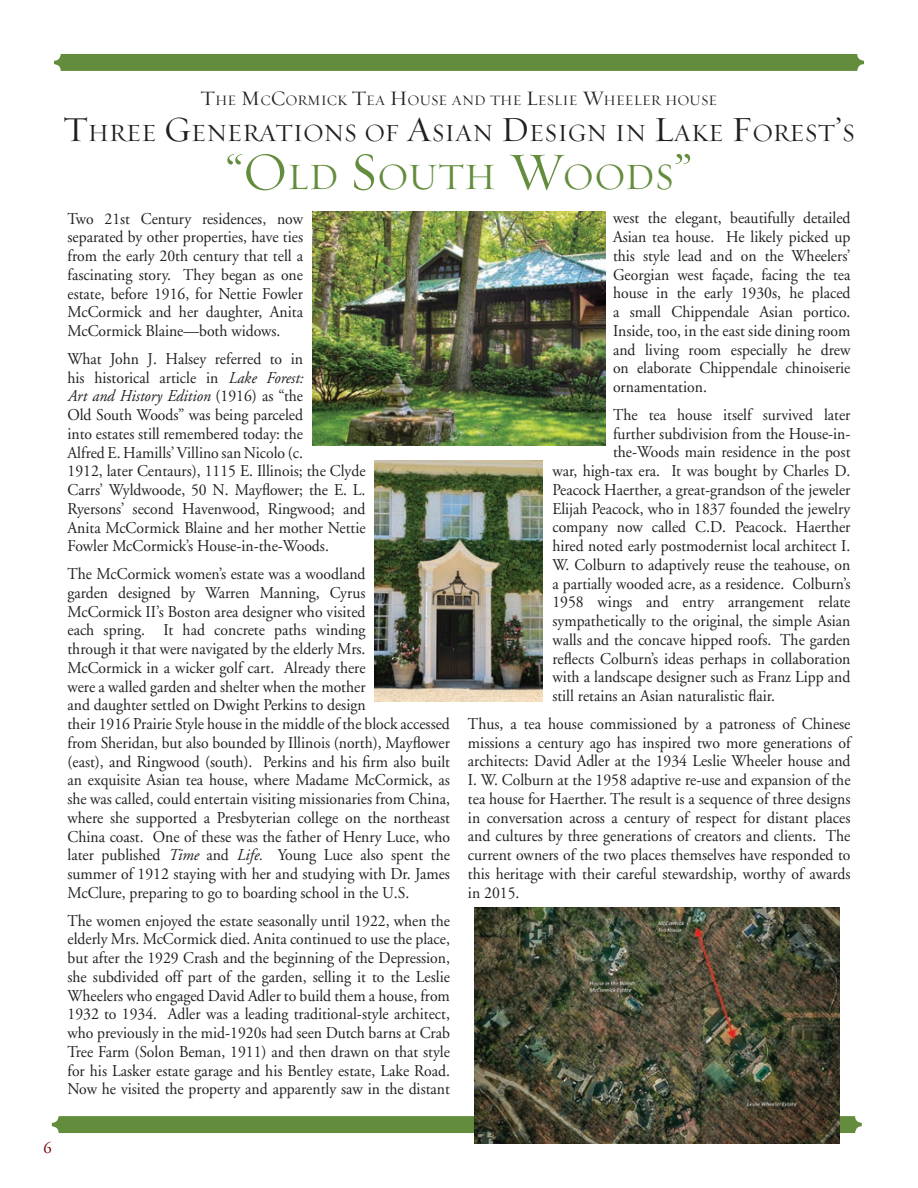
<style>
.page{position:relative;width:918px;height:1188px;background:#fff}
.page>*{position:absolute;margin:0;border:0;box-sizing:border-box;transform-origin:0 0}
.t1{font:37.8px "Requiem Display HTF Roman";color:#638d3d}
.t2{font:25.2px "Requiem Display HTF Roman";color:#231f20}
.t3{font:16.5px/18.8px "Adobe Garamond";color:#231f20;text-align:justify;scale:.95 1}
.t4{font:16.5px "Adobe Garamond";color:#761113}
.t5{font:14.7px "Requiem Display HTF Roman";color:#231f20}
.s1{font-size:21px}
.s2{font-size:36px}
.s3{font-size:54px}
.s4{font-style:italic}
</style>
<div class="page">
<img style="left:312px;top:212px;width:294px;height:234px">
<div style="left:54px;top:54px;width:810px;height:17px;background:#638d3d;border-radius:7px"></div>
<div style="left:52px;top:1116px;width:810px;height:17px;background:#638d3d;border-radius:7px"></div>
<img style="left:474px;top:908px;width:366px;height:235px">
<img style="left:374px;top:461px;width:169px;height:241px">
<p class="t5" style="left:201px;top:92px;width:518px"><span class="s1">T</span>HE <span class="s1">M</span>C<span class="s1">C</span>ORMICK <span class="s1">T</span>EA <span class="s1">H</span>OUSE AND THE <span class="s1">L</span>ESLIE <span class="s1">W</span>HEELER HOUSE</p>
<h2 class="t2" style="left:63px;top:118px;width:793px"><span class="s2">T</span>HREE <span class="s2">G</span>ENERATIONS OF <span class="s2">A</span>SIAN <span class="s2">D</span>ESIGN IN <span class="s2">L</span>AKE <span class="s2">F</span>OREST<span class="s2">’</span>S</h2>
<h1 class="t1" style="left:226px;top:155px;width:468px"><span class="s3">“O</span> LD <span class="s3">S</span> OUTH <span class="s3">W</span>OODS<span class="s3">”</span></h1>
<p class="t3" style="left:68px;top:210px;width:249px">Two 21st Century residences, now separated by other properties, have ties from the early 20th century that tell a fascinating story. They began as one estate, before 1916, for Nettie Fowler McCormick and her daughter, Anita McCormick Blaine—both widows.</p>
<p class="t3" style="left:68px;top:350px;width:315px;text-align:left">What John J. Halsey referred to in<br>his historical article in <span class="s4">Lake Forest:<br>Art and History Edition</span> (1916) as “the<br>Old South Woods” was being parceled<br>into estates still remembered today: the<br>Alfred E. Hamills’ Villino san Nicolo (c.<br>1912, later Centaurs), 1115 E. Illinois; the Clyde Carrs’ Wyldwoode, 50 N. Mayflower; the E. L.<br>Ryersons’ second Havenwood, Ringwood; and Anita McCormick Blaine and her mother Nettie Fowler McCormick’s House-in-the-Woods.</p>
<p class="t3" style="left:68px;top:565px;width:404px;text-align:left">The McCormick women’s estate was a woodland<br>garden designed by Warren Manning, Cyrus<br>McCormick II’s Boston area designer who visited<br>each spring. It had concrete paths winding<br>through it that were navigated by the elderly Mrs.<br>McCormick in a wicker golf cart. Already there<br>were a walled garden and shelter when the mother<br>and daughter settled on Dwight Perkins to design<br>their 1916 Prairie Style house in the middle of the block accessed from Sheridan, but also bounded by Illinois (north), Mayflower (east), and Ringwood (south). Perkins and his firm also built an exquisite Asian tea house, where Madame McCormick, as she was called, could entertain visiting missionaries from China, where she supported a Presbyterian college on the northeast China coast. One of these was the father of Henry Luce, who later published <span class="s4">Time</span> and <span class="s4">Life.</span> Young Luce also spent the summer of 1912 staying with her and studying with Dr. James McClure, preparing to go to boarding school in the U.S.</p>
<p class="t3" style="left:68px;top:911px;width:404px">The women enjoyed the estate seasonally until 1922, when the elderly Mrs. McCormick died. Anita continued to use the place, but after the 1929 Crash and the beginning of the Depression, she subdivided off part of the garden, selling it to the Leslie Wheelers who engaged David Adler to build them a house, from 1932 to 1934. Adler was a leading traditional-style architect, who previously in the mid-1920s had seen Dutch barns at Crab Tree Farm (Solon Beman, 1911) and then drawn on that style for his Lasker estate garage and his Bentley estate, Lake Road.<br>Now he visited the property and apparently saw in the distant</p>
<p class="t3" style="left:613px;top:209px;width:252px">west the elegant, beautifully detailed Asian tea house. He likely picked up this style lead and on the Wheelers’ Georgian west façade, facing the tea house in the early 1930s, he placed a small Chippendale Asian portico.<br>Inside, too, in the east side dining room and living room especially he drew on elaborate Chippendale chinoiserie ornamentation.</p>
<p class="t3" style="left:613px;top:406px;width:251px">The tea house itself survived later</p>
<p class="t3" style="left:613px;top:425px;width:251px">further subdivision from the House-in-</p>
<p class="t3" style="left:613px;top:443px;width:251px">the-Woods main residence in the post</p>
<p class="t3" style="left:552px;top:462px;width:315px">war, high-tax era. It was bought by Charles D.</p>
<p class="t3" style="left:552px;top:481px;width:315px">Peacock Haerther, a great-grandson of the jeweler</p>
<p class="t3" style="left:552px;top:499px;width:315px">Elijah Peacock, who in 1837 founded the jewelry</p>
<p class="t3" style="left:552px;top:518px;width:315px">company now called C.D. Peacock. Haerther</p>
<p class="t3" style="left:552px;top:537px;width:315px">hired noted early postmodernist local architect I.</p>
<p class="t3" style="left:552px;top:556px;width:315px">W. Colburn to adaptively reuse the teahouse, on</p>
<p class="t3" style="left:552px;top:574px;width:315px">a partially wooded acre, as a residence. Colburn’s</p>
<p class="t3" style="left:552px;top:593px;width:315px">1958 wings and entry arrangement relate</p>
<p class="t3" style="left:552px;top:612px;width:315px">sympathetically to the original, the simple Asian</p>
<p class="t3" style="left:552px;top:631px;width:315px">walls and the concave hipped roofs. The garden</p>
<p class="t3" style="left:552px;top:649px;width:315px">reflects Colburn’s ideas perhaps in collaboration</p>
<p class="t3" style="left:552px;top:668px;width:315px">with a landscape designer such as Franz Lipp and</p>
<p class="t3" style="left:552px;top:687px;width:236px">still retains an Asian naturalistic flair.</p>
<p class="t3" style="left:468px;top:715px;width:404px">Thus, a tea house commissioned by a patroness of Chinese missions a century ago has inspired two more generations of architects: David Adler at the 1934 Leslie Wheeler house and I. W. Colburn at the 1958 adaptive re-use and expansion of the tea house for Haerther. The result is a sequence of three designs in conversation across a century of respect for distant places and cultures by three generations of creators and clients. The current owners of the two places themselves have responded to this heritage with their careful stewardship, worthy of awards in 2015.</p>
<p class="t4" style="left:44px;top:1138px;width:10px">6</p>
</div>
